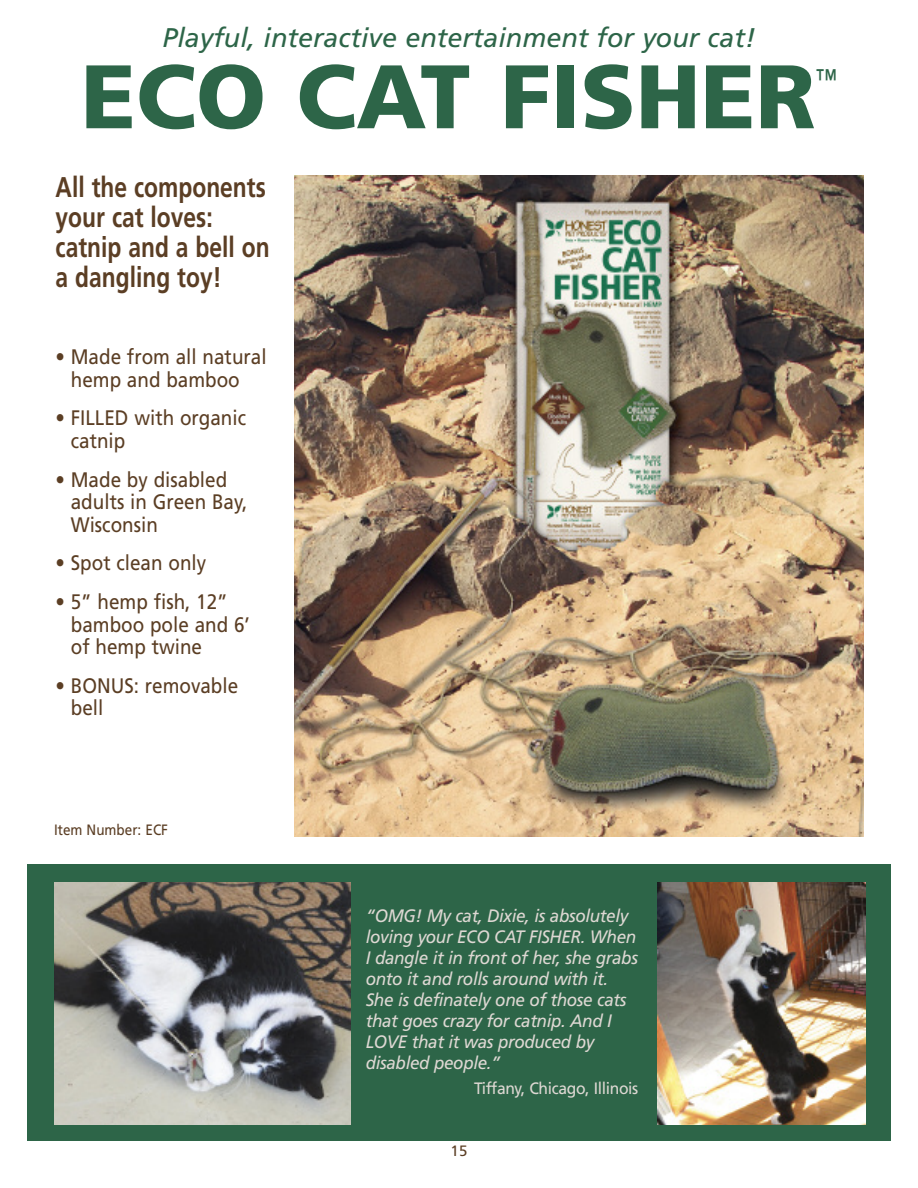
<style>
.page{position:relative;width:918px;height:1188px;background:#fff}
.page>*{position:absolute;margin:0;border:0;box-sizing:border-box;transform-origin:0 0}
.t1{font:900 90px "Frutiger";color:#2d6548}
.t2{font:700 28.5px/30px "Frutiger";color:#5b3e24;scale:.8 1}
.t3{font:italic 27px "Frutiger";color:#2d6548}
.t4{font:27px "Frutiger";color:#2d6548;scale:.8 1}
.t5{font:21px/22.5px "Frutiger";color:#5b3e24;scale:.9 1}
.t6{font:italic 18px/21px "Frutiger";letter-spacing:-.02em;color:#ded8d3;scale:.95 1}
.t7{font:16.5px "Frutiger";letter-spacing:-.02em;color:#ded8d3;scale:.95 1}
.t8{font:15px "Frutiger";color:#5b3e24;scale:.9 1}
.t9{font:15px "Frutiger";color:#5b3e24}
</style>
<div class="page">
<div style="left:27px;top:864px;width:864px;height:277px;background:#2d6548"></div>
<img style="left:294px;top:176px;width:570px;height:661px">
<img style="left:54px;top:882px;width:296px;height:243px">
<img style="left:658px;top:882px;width:207px;height:243px">
<h3 class="t3" style="left:162px;top:27px;width:595px">Playful, interactive entertainment for your cat!</h3>
<h1 class="t1" style="left:81px;top:61px;width:736px">ECO CAT FISHER</h1>
<h3 class="t4" style="left:816px;top:68px;width:28px">™</h3>
<h2 class="t2" style="left:56px;top:174px;width:269px">All the components your cat loves: catnip and a bell on a dangling toy!</h2>
<p class="t5" style="left:56px;top:347px;width:236px;text-align:center">• Made from all natural hemp and bamboo</p>
<p class="t5" style="left:71px;top:409px;width:196px;text-indent:-15px">• FILLED with organic catnip</p>
<p class="t5" style="left:71px;top:470px;width:198px;text-indent:-15px">• Made by disabled adults in Green Bay,<br>Wisconsin</p>
<p class="t5" style="left:56px;top:553px;width:169px">• Spot clean only</p>
<p class="t5" style="left:71px;top:592px;width:200px;text-indent:-15px">• 5” hemp fish, 12” bamboo pole and 6’ of hemp twine</p>
<p class="t5" style="left:71px;top:676px;width:188px;text-indent:-15px">• BONUS: removable bell</p>
<p class="t8" style="left:54px;top:823px;width:128px">Item Number: ECF</p>
<p class="t6" style="left:366px;top:906px;width:288px">“OMG! My cat, Dixie, is absolutely loving your ECO CAT FISHER. When<br>I dangle it in front of her, she grabs onto it and rolls around with it.<br>She is definately one of those cats that goes crazy for catnip. And I<br>LOVE that it was produced by disabled people.”</p>
<p class="t7" style="left:474px;top:1082px;width:174px">Tiffany, Chicago, Illinois</p>
<p class="t9" style="left:451px;top:1145px;width:18px">15</p>
</div>
